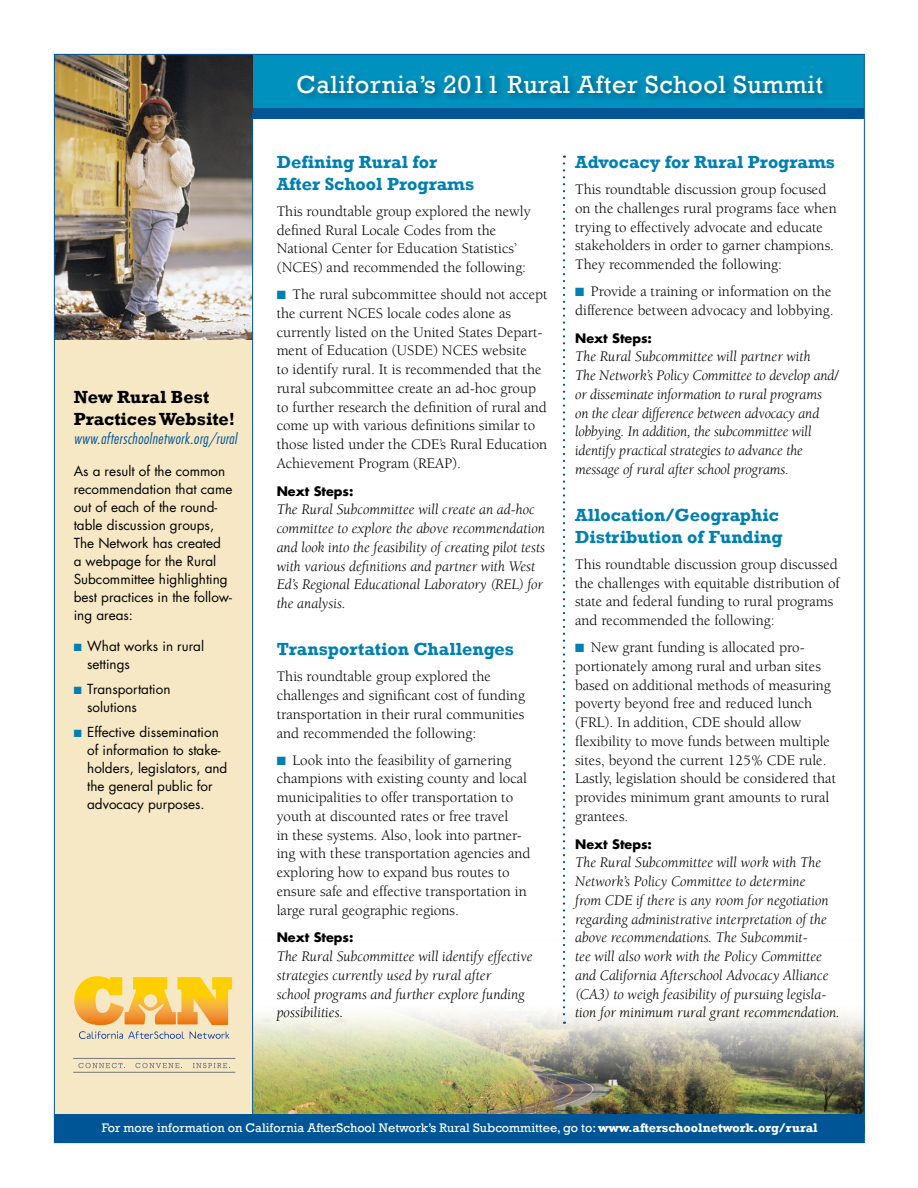
<style>
.page{position:relative;width:918px;height:1188px;background:#fff}
.page>*{position:absolute;margin:0;border:0;box-sizing:border-box;transform-origin:0 0}
.t1{font:25.5px "Rockwell";letter-spacing:.02em;color:#fff}
.Rockwell_Subhead{font:700 18px/21.6px "Rockwell";color:#0080b2}
.Rockwell_Subhead-2{font:700 18px/21.6px "Rockwell";color:#000}
.Body_text{font:15px/18.8px "Berkeley";color:#000}
.Body_text-2{font:italic 15px/18.8px "Berkeley";color:#000}
.Futura_text{font:italic 300 condensed 15px "Futura";letter-spacing:.03em;color:#005596}
.Futura_text-2{font:13.5px/18px "Futura";color:#000}
.Rockwell_Subhead-3{font:12.75px "Rockwell";color:#fff}
.Body_text-3{font:700 12.75px "Futura";color:#000}
.s1{color:#0080b2}
.s2{font-weight:700}
</style>
<div class="page">
<img style="left:253px;top:941px;width:610px;height:174px">
<div style="left:54px;top:102px;width:810px;height:17px;background:#005596"></div>
<div style="left:54px;top:54px;width:810px;height:54px;background:#0091bf"></div>
<div style="left:54px;top:127px;width:199px;height:1005px;background:#f7e8c5"></div>
<img style="left:56px;top:56px;width:197px;height:283px">
<hr style="left:252px;top:112px;width:1px;height:1022px;background:#005596">
<svg style="left:563px;top:156px;width:2px;height:868px"></svg>
<div style="left:295px;top:73px;width:537px;height:29px;background:#000;opacity:.33"></div>
<div style="left:54px;top:1115px;width:810px;height:28px;background:#005596"></div>
<svg style="left:79px;top:1031px;width:151px;height:8px"></svg>
<svg style="left:78px;top:1063px;width:47px;height:5px"></svg>
<svg style="left:135px;top:1063px;width:47px;height:5px"></svg>
<svg style="left:193px;top:1063px;width:37px;height:5px"></svg>
<hr style="left:73px;top:1058px;width:162px;height:1px;background:#77787b">
<hr style="left:73px;top:1072px;width:162px;height:1px;background:#77787b">
<svg style="left:74px;top:976px;width:158px;height:49px"></svg>
<p class="Rockwell_Subhead-2" style="left:74px;top:387px;width:163px">New Rural Best<br>Practices Website!</p>
<p class="Futura_text" style="left:74px;top:430px;width:165px">www.afterschoolnetwork.org/rural</p>
<p class="Futura_text-2" style="left:74px;top:462px;width:160px">As a result of the common recommendation that came out of each of the round&shy;table discussion groups,<br>The Network has created<br>a webpage for the Rural<br>Subcommittee highlighting best practices in the follow&shy;ing areas:</p>
<p class="Futura_text-2" style="left:87px;top:637px;width:118px;text-indent:-14px"><span class="s1">■</span> What works in rural settings</p>
<p class="Futura_text-2" style="left:87px;top:680px;width:85px;text-indent:-14px"><span class="s1">■</span> Transportation solutions</p>
<p class="Futura_text-2" style="left:87px;top:723px;width:142px;text-indent:-14px"><span class="s1">■</span> Effective dissemination of information to stake&shy;holders, legislators, and the general public for advocacy purposes.</p>
<p class="t1" style="left:297px;top:70px;width:528px">California’s 2011 Rural After School Summit</p>
<p class="Rockwell_Subhead" style="left:277px;top:151px;width:199px">Defining Rural for<br>After School Programs</p>
<p class="Body_text" style="left:277px;top:202px;width:255px">This roundtable group explored the newly defined Rural Locale Codes from the National Center for Education Statistics’ (NCES) and recommended the following:</p>
<p class="Body_text" style="left:277px;top:285px;width:273px"><span class="s1">■</span> The rural subcommittee should not accept the current NCES locale codes alone as currently listed on the United States Depart&shy;ment of Education (USDE) NCES website<br>to identify rural. It is recommended that the rural subcommittee create an ad-hoc group to further research the definition of rural and come up with various definitions similar to those listed under the CDE’s Rural Education Achievement Program (REAP).</p>
<p class="Body_text-3" style="left:277px;top:482px;width:78px">Next Steps:</p>
<p class="Body_text-2" style="left:277px;top:501px;width:270px">The Rural Subcommittee will create an ad-hoc committee to explore the above recommendation and look into the feasibility of creating pilot tests with various definitions and partner with West Ed’s Regional Educational Laboratory (REL) for the analysis.</p>
<p class="Rockwell_Subhead" style="left:277px;top:638px;width:239px">Transportation Challenges</p>
<p class="Body_text" style="left:277px;top:668px;width:250px">This roundtable group explored the challenges and significant cost of funding transportation in their rural communities and recommended the following:</p>
<p class="Body_text" style="left:277px;top:751px;width:255px"><span class="s1">■</span> Look into the feasibility of garnering champions with existing county and local municipalities to offer transportation to youth at discounted rates or free travel<br>in these systems. Also, look into partner&shy;ing with these transportation agencies and exploring how to expand bus routes to ensure safe and effective transportation in large rural geographic regions.</p>
<p class="Body_text-3" style="left:277px;top:929px;width:78px">Next Steps:</p>
<p class="Body_text-2" style="left:277px;top:948px;width:257px">The Rural Subcommittee will identify effective strategies currently used by rural after<br>school programs and further explore funding possibilities.</p>
<p class="Rockwell_Subhead" style="left:575px;top:151px;width:262px">Advocacy for Rural Programs</p>
<p class="Body_text" style="left:575px;top:180px;width:263px">This roundtable discussion group focused on the challenges rural programs face when trying to effectively advocate and educate stakeholders in order to garner champions.<br>They recommended the following:</p>
<p class="Body_text" style="left:575px;top:282px;width:260px"><span class="s1">■</span> Provide a training or information on the difference between advocacy and lobbying.</p>
<p class="Body_text-3" style="left:575px;top:329px;width:78px">Next Steps:</p>
<p class="Body_text-2" style="left:575px;top:348px;width:265px">The Rural Subcommittee will partner with<br>The Network’s Policy Committee to develop and/ or disseminate information to rural programs on the clear difference between advocacy and lobbying. In addition, the subcommittee will identify practical strategies to advance the message of rural after school programs.</p>
<p class="Rockwell_Subhead" style="left:575px;top:504px;width:209px">Allocation/Geographic<br>Distribution of Funding</p>
<p class="Body_text" style="left:575px;top:555px;width:266px">This roundtable discussion group discussed the challenges with equitable distribution of state and federal funding to rural programs and recommended the following:</p>
<p class="Body_text" style="left:575px;top:638px;width:263px"><span class="s1">■</span> New grant funding is allocated pro&shy;portionately among rural and urban sites based on additional methods of measuring poverty beyond free and reduced lunch (FRL). In addition, CDE should allow flexibility to move funds between multiple sites, beyond the current 125% CDE rule.<br>Lastly, legislation should be considered that provides minimum grant amounts to rural grantees.</p>
<p class="Body_text-3" style="left:575px;top:835px;width:78px">Next Steps:</p>
<p class="Body_text-2" style="left:575px;top:854px;width:266px">The Rural Subcommittee will work with The Network’s Policy Committee to determine<br>from CDE if there is any room for negotiation regarding administrative interpretation of the above recommendations. The Subcommit-<br>tee will also work with the Policy Committee and California Afterschool Advocacy Alliance (CA3) to weigh feasibility of pursuing legisla&shy;tion for minimum rural grant recommendation.</p>
<p class="Rockwell_Subhead-3" style="left:102px;top:1120px;width:718px">For more information on California AfterSchool Network’s Rural Subcommittee, go to: <span class="s2">www.afterschoolnetwork.org/rural</span></p>
</div>
